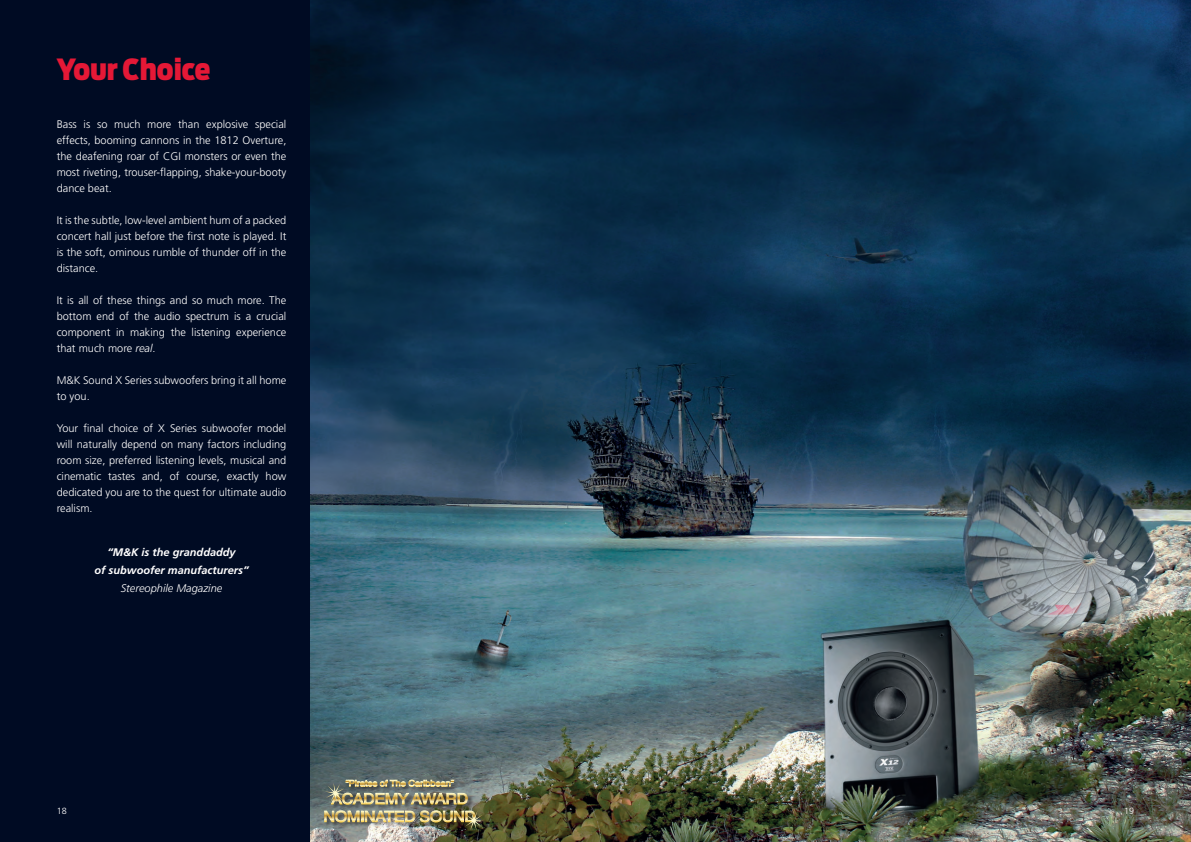
<style>
.page{position:relative;width:1191px;height:842px;background:#fff}
.page>*{position:absolute;margin:0;border:0;box-sizing:border-box;transform-origin:0 0}
.t1{font:900 29px "Antenna Cond";color:#e51836}
.t2{font:300 11px/16px "Frutiger";color:#fff;text-align:justify}
.t3{font:italic 700 11px/18px "Frutiger";color:#fff;text-align:center}
.t4{font:italic 300 11px "Frutiger";color:#fff}
.t5{font:300 9px "Frutiger";color:#fff}
.s1{font-style:italic}
</style>
<div class="page">
<img style="left:309px;top:0;width:882px;height:842px">
<div style="left:0;top:0;width:309px;height:842px;background:#000b23"></div>
<img style="left:324px;top:777px;width:160px;height:54px">
<h1 class="t1" style="left:57px;top:51px;width:155px">Your Choice</h1>
<p class="t2" style="left:57px;top:116px;width:231px">Bass is so much more than explosive special effects, booming cannons in the 1812 Overture, the deafening roar of CGI monsters or even the most riveting, trouser-flapping, shake-your-booty dance beat.</p>
<p class="t2" style="left:57px;top:212px;width:231px">It is the subtle, low-level ambient hum of a packed concert hall just before the first note is played. It is the soft, ominous rumble of thunder off in the distance.</p>
<p class="t2" style="left:57px;top:292px;width:231px">It is all of these things and so much more. The bottom end of the audio spectrum is a crucial component in making the listening experience that much more <span class="s1">real</span>.</p>
<p class="t2" style="left:57px;top:372px;width:231px">M&amp;K Sound X Series subwoofers bring it all home to you.</p>
<p class="t2" style="left:57px;top:420px;width:231px">Your final choice of X Series subwoofer model will naturally depend on many factors including room size, preferred listening levels, musical and cinematic tastes and, of course, exactly how dedicated you are to the quest for ultimate audio realism.</p>
<p class="t3" style="left:94px;top:543px;width:156px">“M&amp;K is the granddaddy<br>of subwoofer manufacturers”</p>
<p class="t4" style="left:121px;top:582px;width:103px">Stereophile Magazine</p>
<p class="t5" style="left:57px;top:805px;width:12px">18</p>
<p class="t5" style="left:1124px;top:805px;width:12px">19</p>
</div>
